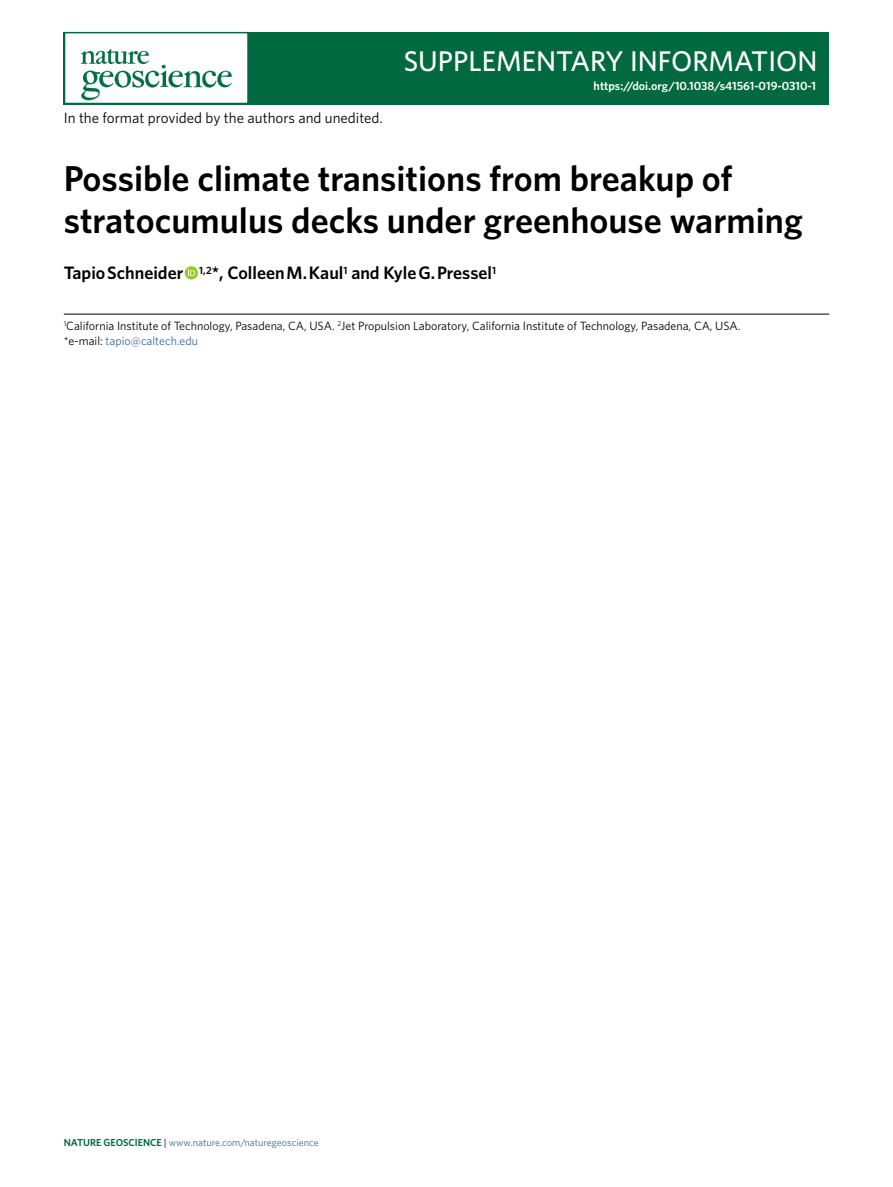
<style>
.page{position:relative;width:893px;height:1187px;background:#fff}
.page>*{position:absolute;margin:0;border:0;box-sizing:border-box;transform-origin:0 0}
.t1{font:600 36px/42px "Whitney";color:#000}
.t2{font:500 30px "Whitney";color:#fff}
.t3{font:500 28.5px "Whitney";color:#fff}
.t4{font:600 18px "Whitney";color:#000}
.t5{font:15px "Whitney";color:#000}
.t6{font:12px/15px "Whitney";color:#000}
.t7{font:600 12px "Whitney";color:#fff}
.t8{font:10.2px "Whitney";color:#3b699e}
.s1{color:#3b699e}
.s2{font-weight:600;color:#006940}
.s3{color:#000}
</style>
<div class="page">
<div style="left:64px;top:32px;width:765px;height:72px;background:#006940"></div>
<div style="left:64px;top:32px;width:185px;height:72px;background:#fff;border:2px solid #006940"></div>
<svg style="left:81px;top:49px;width:151px;height:51px"></svg>
<hr style="left:64px;top:314px;width:765px;height:1px;background:#000">
<div style="left:185px;top:266px;width:13px;height:13px;background:#92cd1d;border-radius:50%"></div>
<svg style="left:188px;top:268px;width:7px;height:8px"></svg>
<p class="t5" style="left:64px;top:108px;width:321px">In the format provided by the authors and unedited.</p>
<h2 class="t2" style="left:690px;top:39px;width:129px">ARTICLES</h2>
<p class="t7" style="left:594px;top:78px;width:224px">https://doi.org/10.1038/s41561-019-0310-1</p>
<h3 class="t3" style="left:404px;top:43px;width:415px">SUPPLEMENTARY INFORMATION</h3>
<h1 class="t1" style="left:64px;top:157px;width:740px">Possible climate transitions from breakup of stratocumulus decks under greenhouse warming</h1>
<h3 class="t4" style="left:64px;top:261px;width:434px">Tapio Schneider <sup>1,2</sup>*, Colleen M. Kaul<sup>1</sup> and Kyle G. Pressel<sup>1</sup></h3>
<p class="t6" style="left:64px;top:318px;width:678px"><sup>1</sup>California Institute of Technology, Pasadena, CA, USA. <sup>2</sup>Jet Propulsion Laboratory, California Institute of Technology, Pasadena, CA, USA. *e-mail: <span class="s1">tapio@caltech.edu</span></p>
<p class="t8" style="left:64px;top:1135px;width:256px"><span class="s2">Nature Geoscience</span> <span class="s3">|</span> www.nature.com/naturegeoscience</p>
</div>
